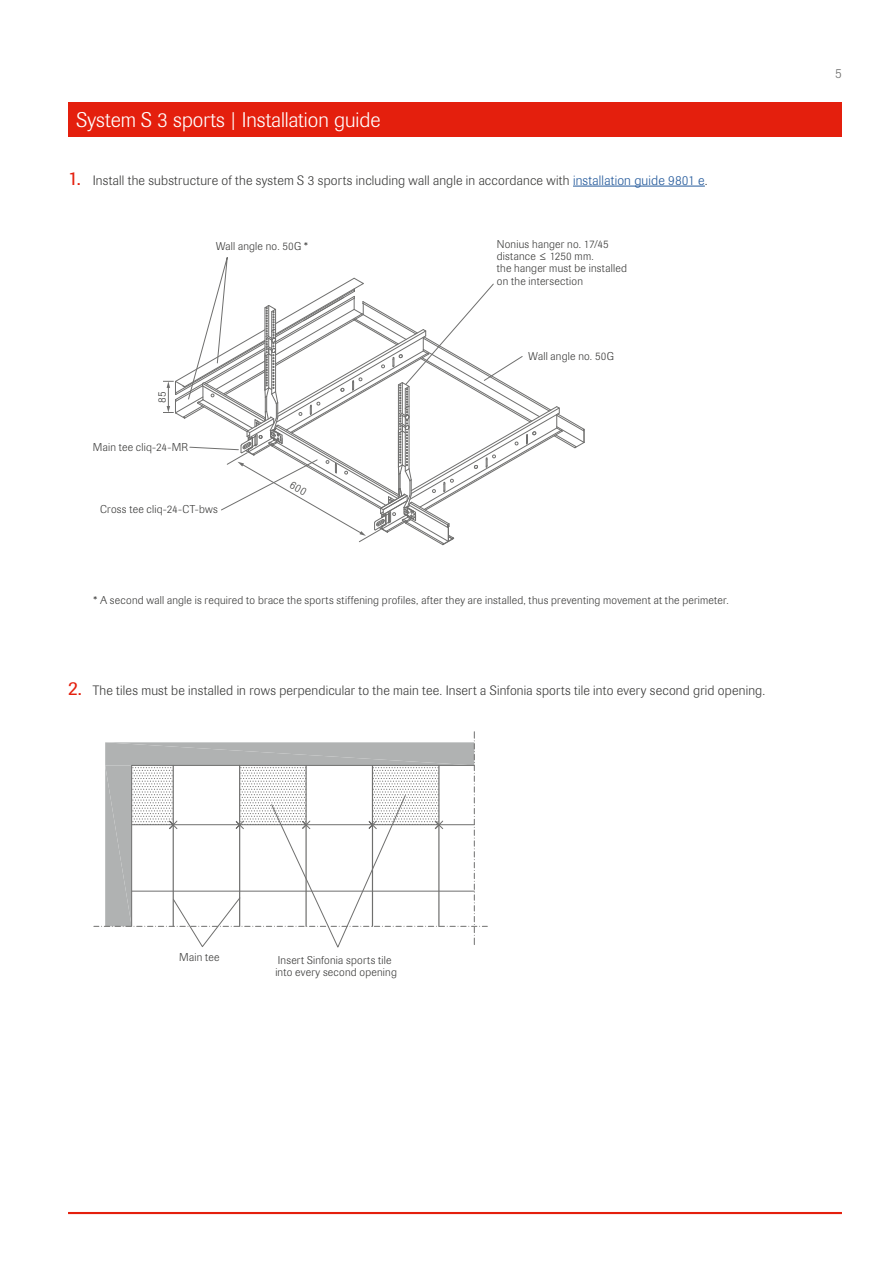
<style>
.page{position:relative;width:893px;height:1263px;background:#fff}
.page>*{position:absolute;margin:0;border:0;box-sizing:border-box;transform-origin:0 0}
.t1{font:300 21px "Imago Pro";color:#fff}
.t2{font:300 13.5px "Imago Pro";letter-spacing:.015em;color:#3b3b3a}
.t3{font:300 13.5px "Imago Pro";color:#6f6f6e}
.t4{font:300 11.25px/12.3px "Imago Pro";letter-spacing:.02em;color:#3b3b3a}
.s1{font-weight:400;font-size:19.5px;color:#e41f0d}
.s2{color:#23599b}
</style>
<div class="page">
<div style="left:68px;top:102px;width:774px;height:34px;background:#e41f0d"></div>
<hr style="left:68px;top:1212px;width:774px;height:2px;background:#e41f0d">
<hr style="left:573px;top:186px;width:132px;height:1px;background:#23599b">
<svg style="left:94px;top:732px;width:393px;height:216px"></svg>
<svg style="left:163px;top:257px;width:422px;height:288px"></svg>
<h1 class="t1" style="left:77px;top:106px;width:305px">System S 3 sports | Installation guide</h1>
<p class="t2" style="left:68px;top:171px;width:641px"><span class="s1">1.</span> Install the substructure of the system S 3 sports including wall angle in accordance with <span class="s2">installation guide 9801 e</span>.</p>
<p class="t4" style="left:216px;top:240px;width:93px">Wall angle no. 50G *</p>
<p class="t4" style="left:497px;top:237px;width:132px">Nonius hanger no. 17/45 distance ≤ 1250 mm.<br>the hanger must be installed on the intersection</p>
<p class="t4" style="left:155px;top:403px;width:13px;rotate:-90deg">85</p>
<p class="t4" style="left:93px;top:441px;width:97px">Main tee cliq-24-MR</p>
<p class="t4" style="left:100px;top:503px;width:119px">Cross tee cliq-24-CT-bws</p>
<p class="t4" style="left:529px;top:349px;width:87px">Wall angle no. 50G</p>
<p class="t4" style="left:94px;top:594px;width:637px">* A second wall angle is required to brace the sports stiffening profiles, after they are installed, thus preventing movement at the perimeter.</p>
<p class="t2" style="left:68px;top:681px;width:699px"><span class="s1">2.</span> The tiles must be installed in rows perpendicular to the main tee. Insert a Sinfonia sports tile into every second grid opening.</p>
<p class="t3" style="left:835px;top:65px;width:8px">5</p>
<p class="t4" style="left:179px;top:951px;width:42px">Main tee</p>
<p class="t4" style="left:275px;top:953px;width:123px">Insert Sinfonia sports tile into every second opening</p>
</div>
